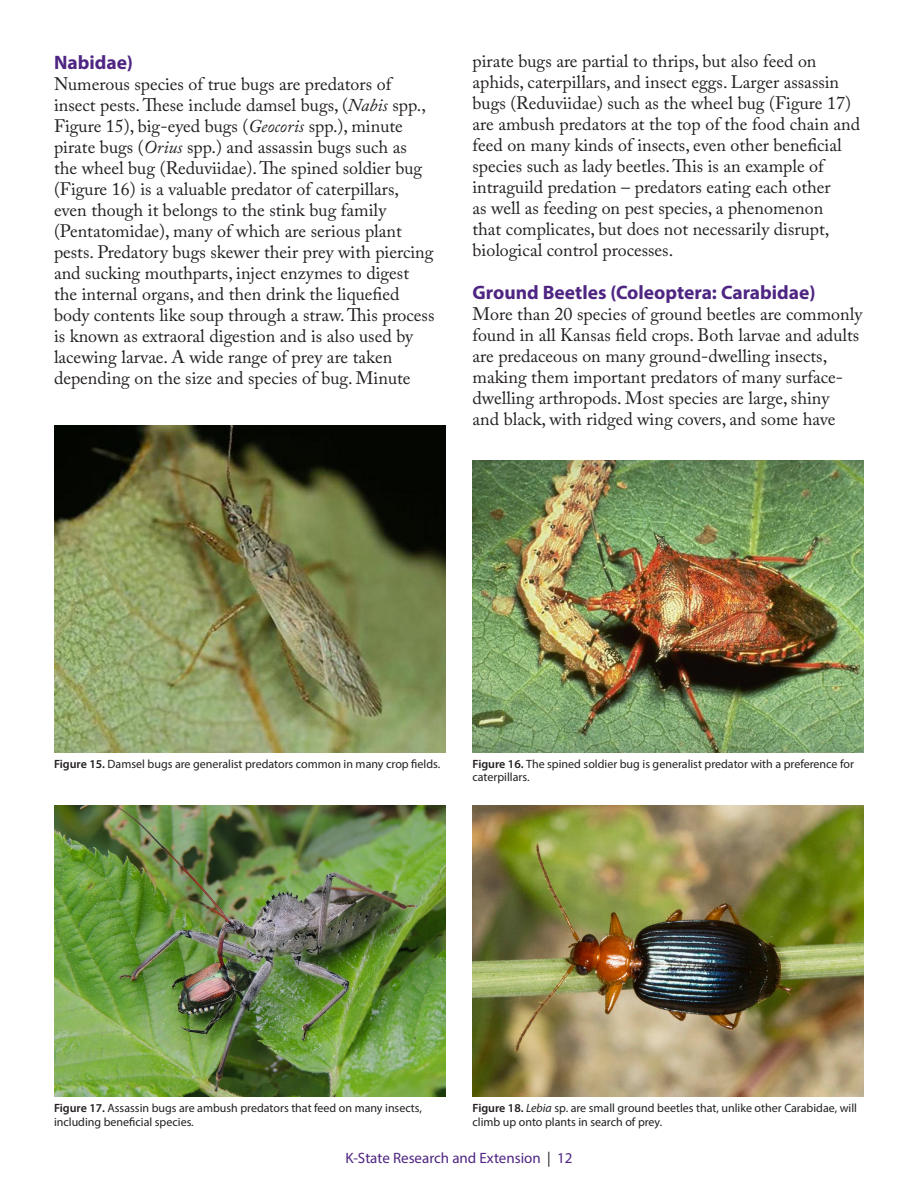
<style>
.page{position:relative;width:918px;height:1188px;background:#fff}
.page>*{position:absolute;margin:0;border:0;box-sizing:border-box;transform-origin:0 0}
.subhead_3{font:700 19.5px "Myriad Pro";color:#4e2582}
.body_text{font:18px/21px "Adobe Caslon Pro";color:#231f20}
.t1{font:15px "Myriad Pro";color:#4e2582}
.t2{font:12px/13.5px "Myriad Pro";color:#231f20}
.s1{font-style:italic}
.s2{font-weight:600}
.s3{color:#231f20}
</style>
<div class="page">
<img style="left:472px;top:461px;width:392px;height:292px">
<img style="left:54px;top:805px;width:392px;height:292px">
<img style="left:472px;top:805px;width:392px;height:292px">
<img style="left:54px;top:426px;width:392px;height:327px">
<p class="subhead_3" style="left:54px;top:49px;width:81px">Nabidae)</p>
<p class="body_text" style="left:54px;top:73px;width:382px">Numerous species of true bugs are predators of insect pests. These include damsel bugs, (<span class="s1">Nabis</span> spp., Figure 15), big-eyed bugs (<span class="s1">Geocoris</span> spp.), minute pirate bugs (<span class="s1">Orius</span> spp.) and assassin bugs such as the wheel bug (Reduviidae). The spined soldier bug (Figure 16) is a valuable predator of caterpillars, even though it belongs to the stink bug family (Pentatomidae), many of which are serious plant pests. Predatory bugs skewer their prey with piercing and sucking mouthparts, inject enzymes to digest the internal organs, and then drink the liquefied body contents like soup through a straw. This process is known as extraoral digestion and is also used by lacewing larvae. A wide range of prey are taken depending on the size and species of bug. Minute</p>
<p class="body_text" style="left:472px;top:51px;width:389px">pirate bugs are partial to thrips, but also feed on aphids, caterpillars, and insect eggs. Larger assassin bugs (Reduviidae) such as the wheel bug (Figure 17) are ambush predators at the top of the food chain and feed on many kinds of insects, even other beneficial species such as lady beetles. This is an example of intraguild predation – predators eating each other<br>as well as feeding on pest species, a phenomenon<br>that complicates, but does not necessarily disrupt, biological control processes.</p>
<p class="subhead_3" style="left:472px;top:280px;width:345px">Ground Beetles (Coleoptera: Carabidae)</p>
<p class="body_text" style="left:472px;top:303px;width:391px">More than 20 species of ground beetles are commonly found in all Kansas field crops. Both larvae and adults are predaceous on many ground-dwelling insects, making them important predators of many surface&shy;dwelling arthropods. Most species are large, shiny<br>and black, with ridged wing covers, and some have</p>
<p class="t2" style="left:54px;top:757px;width:388px"><span class="s2">Figure 15.</span> Damsel bugs are generalist predators common in many crop fields.</p>
<p class="t2" style="left:472px;top:757px;width:383px"><span class="s2">Figure 16.</span> The spined soldier bug is generalist predator with a preference for caterpillars.</p>
<p class="t2" style="left:54px;top:1101px;width:370px"><span class="s2">Figure 17.</span> Assassin bugs are ambush predators that feed on many insects, including beneficial species.</p>
<p class="t2" style="left:472px;top:1101px;width:386px"><span class="s2">Figure 18.</span> <span class="s1">Lebia</span> sp. are small ground beetles that, unlike other Carabidae, will climb up onto plants in search of prey.</p>
<p class="t1" style="left:346px;top:1149px;width:228px">K-State Research and Extension <span class="s3">|</span> 12</p>
</div>
